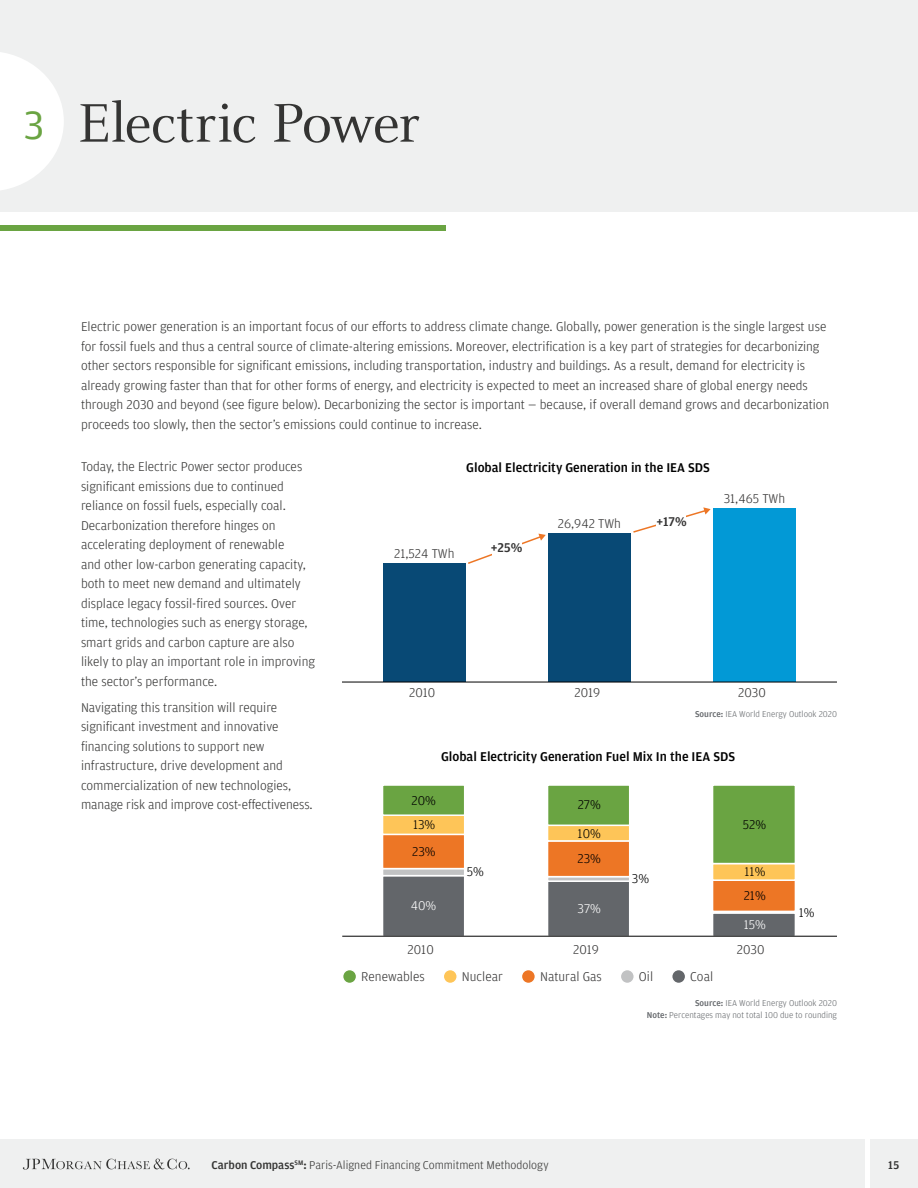
<style>
.page{position:relative;width:918px;height:1188px;background:#fff}
.page>*{position:absolute;margin:0;border:0;box-sizing:border-box;transform-origin:0 0}
.t1{font:60px "Celeste OT";letter-spacing:-.02em;color:#343433}
.t2{font:300 13.5px/19.5px "Amplitude";color:#343433}
.t3{font:300 13.5px "Amplitude";color:#343333}
.t4{font:500 13.5px "Amplitude";color:#000}
.t5{font:300 13.5px "Amplitude";color:#000}
.t6{font:300 13.5px "Amplitude";color:#fff}
.t7{font:500 13.5px "Amplitude";color:#343333}
.t8{font:300 12px "Amplitude";color:#343433}
.t9{font:500 12px "Amplitude";color:#343433}
.t10{font:300 9px/12px "Amplitude";color:#63666a;text-align:right}
.s1{font-family:"Amplitude";font-size:42px;color:#6aa442}
.s2{font-weight:500}
</style>
<div class="page">
<div style="left:0;top:0;width:918px;height:212px;background:#eff0f0"></div>
<div style="left:0;top:225px;width:446px;height:5px;background:#6aa442"></div>
<svg style="left:0;top:52px;width:64px;height:138px"></svg>
<div style="left:383px;top:876px;width:82px;height:61px;background:#63666a"></div>
<div style="left:382px;top:875px;width:83px;height:62px;border:2px solid #fff"></div>
<div style="left:548px;top:881px;width:82px;height:56px;background:#63666a"></div>
<div style="left:547px;top:880px;width:83px;height:57px;border:2px solid #fff"></div>
<div style="left:713px;top:913px;width:82px;height:24px;background:#63666a"></div>
<div style="left:383px;top:869px;width:82px;height:7px;background:#c1c2c3"></div>
<div style="left:382px;top:868px;width:83px;height:8px;border:2px solid #fff"></div>
<div style="left:547px;top:876px;width:83px;height:6px;border:2px solid #fff"></div>
<div style="left:712px;top:911px;width:84px;height:3px;border:2px solid #fff"></div>
<div style="left:383px;top:834px;width:82px;height:35px;background:#ed7625"></div>
<div style="left:382px;top:834px;width:83px;height:35px;border:2px solid #fff"></div>
<div style="left:548px;top:841px;width:82px;height:36px;background:#ed7625"></div>
<div style="left:547px;top:840px;width:83px;height:37px;border:2px solid #fff"></div>
<div style="left:713px;top:880px;width:82px;height:31px;background:#ed7625"></div>
<div style="left:712px;top:879px;width:84px;height:33px;border:2px solid #fff"></div>
<div style="left:383px;top:815px;width:82px;height:19px;background:#fec558"></div>
<div style="left:382px;top:814px;width:83px;height:21px;border:2px solid #fff"></div>
<div style="left:548px;top:825px;width:82px;height:16px;background:#fec558"></div>
<div style="left:547px;top:825px;width:83px;height:17px;border:2px solid #fff"></div>
<div style="left:713px;top:864px;width:82px;height:16px;background:#fec558"></div>
<div style="left:712px;top:863px;width:84px;height:18px;border:2px solid #fff"></div>
<div style="left:383px;top:785px;width:82px;height:30px;background:#6aa442"></div>
<div style="left:382px;top:784px;width:83px;height:32px;border:2px solid #fff"></div>
<div style="left:548px;top:785px;width:82px;height:40px;background:#6aa442"></div>
<div style="left:547px;top:784px;width:83px;height:42px;border:2px solid #fff"></div>
<div style="left:713px;top:785px;width:82px;height:79px;background:#6aa442"></div>
<div style="left:712px;top:784px;width:84px;height:80px;border:2px solid #fff"></div>
<hr style="left:342px;top:936px;width:495px;height:1px;background:#000">
<div style="left:343px;top:970px;width:14px;height:13px;background:#6aa442;border-radius:50%"></div>
<div style="left:342px;top:969px;width:15px;height:15px;border:2px solid #fff;border-radius:50%"></div>
<div style="left:443px;top:970px;width:14px;height:13px;background:#fec558;border-radius:50%"></div>
<div style="left:443px;top:969px;width:15px;height:15px;border:2px solid #fff;border-radius:50%"></div>
<div style="left:521px;top:970px;width:14px;height:13px;background:#ed7625;border-radius:50%"></div>
<div style="left:521px;top:969px;width:15px;height:15px;border:2px solid #fff;border-radius:50%"></div>
<div style="left:620px;top:970px;width:14px;height:13px;background:#c1c2c3;border-radius:50%"></div>
<div style="left:620px;top:969px;width:15px;height:15px;border:2px solid #fff;border-radius:50%"></div>
<div style="left:672px;top:970px;width:14px;height:13px;background:#63666a;border-radius:50%"></div>
<div style="left:671px;top:969px;width:15px;height:15px;border:2px solid #fff;border-radius:50%"></div>
<div style="left:549px;top:533px;width:82px;height:149px;background:#084975"></div>
<div style="left:713px;top:509px;width:83px;height:173px;background:#0299d6"></div>
<div style="left:383px;top:563px;width:82px;height:119px;background:#084975"></div>
<hr style="left:342px;top:682px;width:495px;height:1px;background:#000">
<svg style="left:468px;top:534px;width:78px;height:30px"></svg>
<svg style="left:633px;top:507px;width:78px;height:26px"></svg>
<div style="left:492px;top:537px;width:30px;height:22px;background:#fff"></div>
<div style="left:656px;top:511px;width:29px;height:22px;background:#fff"></div>
<div style="left:0;top:1140px;width:918px;height:48px;background:#eff0f0"></div>
<hr style="left:865px;top:1140px;width:4px;height:48px;background:#fff">
<svg style="left:23px;top:1159px;width:167px;height:11px"></svg>
<h1 class="t1" style="left:24px;top:90px;width:398px"><span class="s1">3</span> Electric Power</h1>
<p class="t2" style="left:81px;top:317px;width:750px">Electric power generation is an important focus of our efforts to address climate change. Globally, power generation is the single largest use for fossil fuels and thus a central source of climate-altering emissions. Moreover, electrification is a key part of strategies for decarbonizing other sectors responsible for significant emissions, including transportation, industry and buildings. As a result, demand for electricity is already growing faster than that for other forms of energy, and electricity is expected to meet an increased share of global energy needs through 2030 and beyond (see figure below). Decarbonizing the sector is important — because, if overall demand grows and decarbonization proceeds too slowly, then the sector’s emissions could continue to increase.</p>
<p class="t2" style="left:81px;top:457px;width:235px">Today, the Electric Power sector produces significant emissions due to continued reliance on fossil fuels, especially coal.<br>Decarbonization therefore hinges on accelerating deployment of renewable<br>and other low-carbon generating capacity, both to meet new demand and ultimately displace legacy fossil-fired sources. Over time, technologies such as energy storage, smart grids and carbon capture are also likely to play an important role in improving the sector’s performance.</p>
<p class="t2" style="left:81px;top:698px;width:233px">Navigating this transition will require significant investment and innovative financing solutions to support new infrastructure, drive development and commercialization of new technologies, manage risk and improve cost-effectiveness.</p>
<p class="t4" style="left:466px;top:460px;width:245px">Global Electricity Generation in the IEA SDS</p>
<p class="t3" style="left:394px;top:546px;width:62px">21,524 TWh</p>
<p class="t7" style="left:491px;top:540px;width:33px">+25%</p>
<p class="t3" style="left:558px;top:516px;width:65px">26,942 TWh</p>
<p class="t7" style="left:656px;top:514px;width:32px">+17%</p>
<p class="t3" style="left:724px;top:491px;width:63px">31,465 TWh</p>
<p class="t3" style="left:409px;top:685px;width:28px">2010</p>
<p class="t3" style="left:575px;top:685px;width:27px">2019</p>
<p class="t3" style="left:738px;top:685px;width:29px">2030</p>
<p class="t10" style="left:695px;top:708px;width:143px"><span class="s2">Source:</span> IEA World Energy Outlook 2020</p>
<p class="t4" style="left:441px;top:749px;width:296px">Global Electricity Generation Fuel Mix In the IEA SDS</p>
<p class="t5" style="left:412px;top:793px;width:26px">20%</p>
<p class="t5" style="left:578px;top:797px;width:25px">27%</p>
<p class="t5" style="left:413px;top:817px;width:24px">13%</p>
<p class="t5" style="left:412px;top:844px;width:25px">23%</p>
<p class="t5" style="left:467px;top:864px;width:19px">5%</p>
<p class="t5" style="left:578px;top:826px;width:25px">10%</p>
<p class="t5" style="left:577px;top:851px;width:25px">23%</p>
<p class="t6" style="left:411px;top:898px;width:27px">40%</p>
<p class="t6" style="left:578px;top:901px;width:25px">37%</p>
<p class="t5" style="left:632px;top:871px;width:19px">3%</p>
<p class="t5" style="left:743px;top:817px;width:25px">52%</p>
<p class="t5" style="left:745px;top:864px;width:22px">11%</p>
<p class="t5" style="left:744px;top:888px;width:24px">21%</p>
<p class="t6" style="left:744px;top:917px;width:24px">15%</p>
<p class="t3" style="left:408px;top:942px;width:28px">2010</p>
<p class="t3" style="left:573px;top:942px;width:27px">2019</p>
<p class="t3" style="left:737px;top:942px;width:29px">2030</p>
<p class="t3" style="left:361px;top:969px;width:65px">Renewables</p>
<p class="t3" style="left:462px;top:969px;width:43px">Nuclear</p>
<p class="t3" style="left:540px;top:969px;width:63px">Natural Gas</p>
<p class="t3" style="left:639px;top:969px;width:16px">Oil</p>
<p class="t3" style="left:690px;top:969px;width:24px">Coal</p>
<p class="t5" style="left:799px;top:905px;width:17px">1%</p>
<p class="t10" style="left:647px;top:997px;width:192px"><span class="s2">Source:</span> IEA World Energy Outlook 2020<br><span class="s2">Note:</span> Percentages may not total 100 due to rounding</p>
<p class="t8" style="left:212px;top:1158px;width:339px"><span class="s2">Carbon Compass</span><sup>SM</sup><span class="s2">:</span> Paris-Aligned Financing Commitment Methodology</p>
<p class="t9" style="left:888px;top:1158px;width:12px">15</p>
</div>
